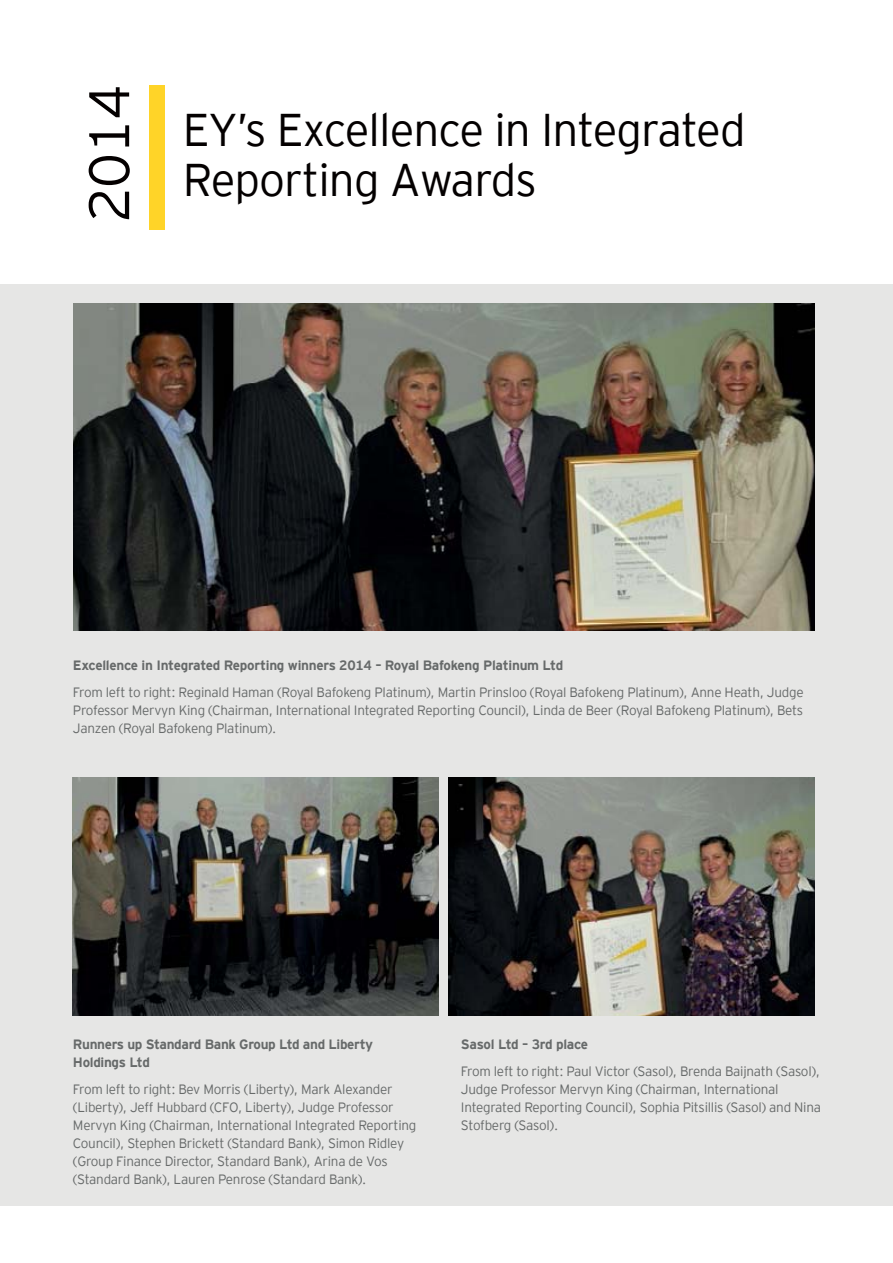
<style>
.page{position:relative;width:893px;height:1263px;background:#fff}
.page>*{position:absolute;margin:0;border:0;box-sizing:border-box;transform-origin:0 0}
.t1{font:300 57px "EY Interstate";color:#040000}
.t2{font:300 45.75px/49.5px "EY Interstate";letter-spacing:-.02em;color:#040000}
.t3{font:300 13.5px/18px "EY Interstate";letter-spacing:-.02em;color:#676a6a}
.t4{font:700 13.5px/18px "EY Interstate";letter-spacing:-.025em;color:#676a6a}
</style>
<div class="page">
<div style="left:0;top:284px;width:893px;height:922px;background:#e6e6e5"></div>
<div style="left:149px;top:85px;width:16px;height:145px;background:#ffd428"></div>
<img style="left:448px;top:777px;width:366px;height:238px">
<img style="left:73px;top:777px;width:366px;height:238px">
<img style="left:73px;top:304px;width:742px;height:326px">
<h1 class="t1" style="left:74px;top:222px;width:139px;rotate:-90deg">2014</h1>
<h2 class="t2" style="left:183px;top:105px;width:564px">EY’s Excellence in Integrated<br>Reporting Awards</h2>
<p class="t4" style="left:73px;top:656px;width:492px">Excellence in Integrated Reporting winners 2014 – Royal Bafokeng Platinum Ltd</p>
<p class="t3" style="left:73px;top:683px;width:732px;text-align:justify">From left to right: Reginald Haman (Royal Bafokeng Platinum), Martin Prinsloo (Royal Bafokeng Platinum), Anne Heath, Judge Professor Mervyn King (Chairman, International Integrated Reporting Council), Linda de Beer (Royal Bafokeng Platinum), Bets Janzen (Royal Bafokeng Platinum).</p>
<p class="t4" style="left:73px;top:1035px;width:302px">Runners up Standard Bank Group Ltd and Liberty<br>Holdings Ltd</p>
<p class="t3" style="left:73px;top:1080px;width:345px">From left to right: Bev Morris (Liberty), Mark Alexander (Liberty), Jeff Hubbard (CFO, Liberty), Judge Professor Mervyn King (Chairman, International Integrated Reporting Council), Stephen Brickett (Standard Bank), Simon Ridley (Group Finance Director, Standard Bank), Arina de Vos (Standard Bank), Lauren Penrose (Standard Bank).</p>
<p class="t4" style="left:461px;top:1035px;width:129px">Sasol Ltd – 3rd place</p>
<p class="t3" style="left:461px;top:1062px;width:362px">From left to right: Paul Victor (Sasol), Brenda Baijnath (Sasol), Judge Professor Mervyn King (Chairman, International Integrated Reporting Council), Sophia Pitsillis (Sasol) and Nina Stofberg (Sasol).</p>
</div>
